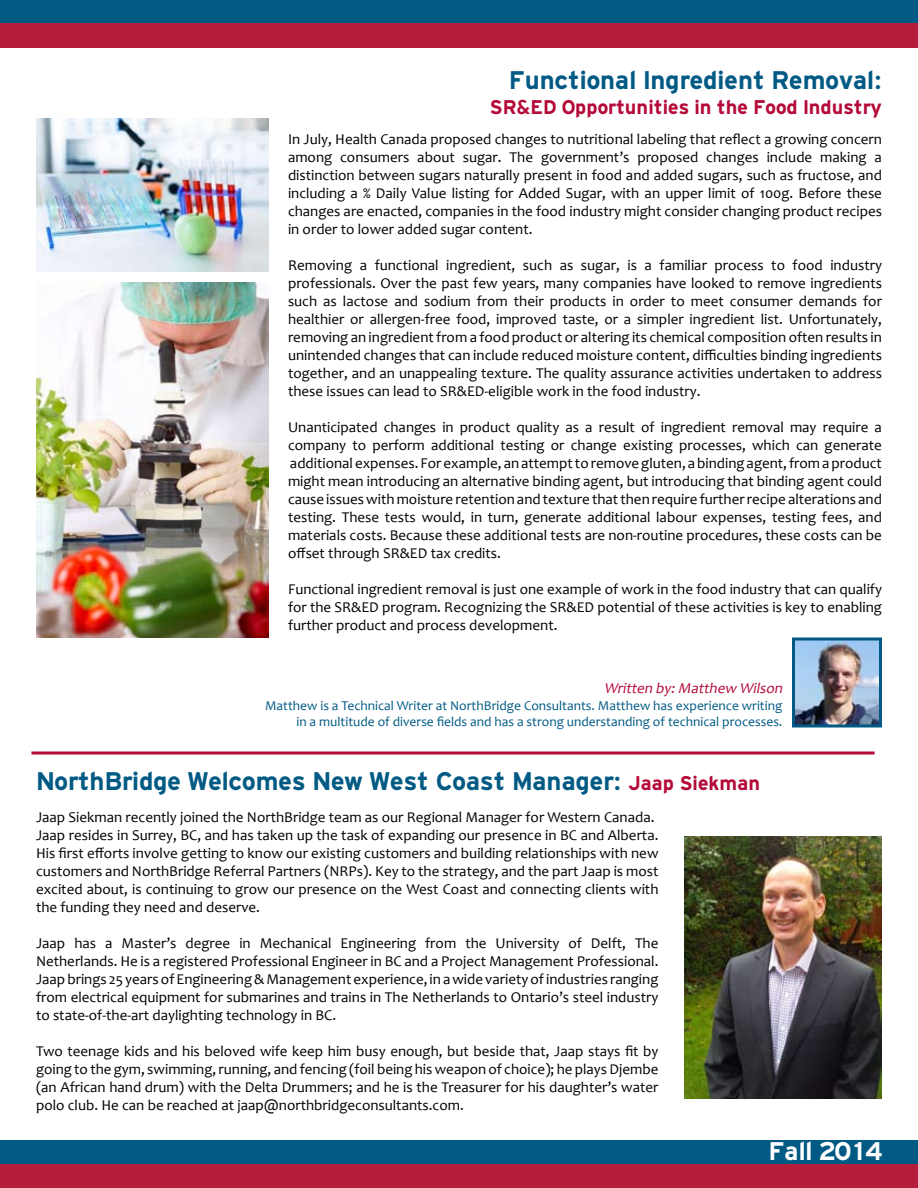
<style>
.page{position:relative;width:918px;height:1188px;background:#fff}
.page>*{position:absolute;margin:0;border:0;box-sizing:border-box;transform-origin:0 0}
.t1{font:27px "Hitthe Road";color:#005a84}
.t2{font:27px "Hitthe Road";color:#fff}
.t3{font:21px "Hitthe Road";color:#b50938}
.t4{font:15px/18px "Candara";color:#000;text-align:justify}
.t5{font:italic 15px "Candara";color:#b50938}
.t6{font:13.5px/16.2px "Candara";color:#005a84;text-align:right}
.s1{font-size:21px;color:#b50938}
</style>
<div class="page">
<div style="left:0;top:1140px;width:918px;height:25px;background:#005a84"></div>
<div style="left:0;top:1164px;width:918px;height:24px;background:#b51e3b"></div>
<div style="left:0;top:0;width:918px;height:24px;background:#005a84"></div>
<div style="left:0;top:23px;width:918px;height:25px;background:#b51e3b"></div>
<hr style="left:31px;top:752px;width:844px;height:2px;background:#b50938">
<img style="left:684px;top:837px;width:198px;height:261px">
<img style="left:796px;top:642px;width:82px;height:82px">
<div style="left:792px;top:638px;width:90px;height:90px;border:3px solid #005a84"></div>
<img style="left:36px;top:118px;width:232px;height:153px">
<img style="left:36px;top:283px;width:232px;height:355px">
<h1 class="t1" style="left:509px;top:69px;width:374px">Functional Ingredient Removal:</h1>
<h2 class="t3" style="left:489px;top:98px;width:394px">SR&amp;ED Opportunities in the Food Industry</h2>
<p class="t4" style="left:288px;top:130px;width:596px">In July, Health Canada proposed changes to nutritional labeling that reflect a growing concern among consumers about sugar. The government’s proposed changes include making a distinction between sugars naturally present in food and added sugars, such as fructose, and including a % Daily Value listing for Added Sugar, with an upper limit of 100g. Before these changes are enacted, companies in the food industry might consider changing product recipes in order to lower added sugar content.</p>
<p class="t4" style="left:288px;top:256px;width:596px">Removing a functional ingredient, such as sugar, is a familiar process to food industry professionals. Over the past few years, many companies have looked to remove ingredients such as lactose and sodium from their products in order to meet consumer demands for healthier or allergen-free food, improved taste, or a simpler ingredient list. Unfortunately, removing an ingredient from a food product or altering its chemical composition often results in unintended changes that can include reduced moisture content, difficulties binding ingredients together, and an unappealing texture. The quality assurance activities undertaken to address these issues can lead to SR&amp;ED-eligible work in the food industry.</p>
<p class="t4" style="left:288px;top:418px;width:596px">Unanticipated changes in product quality as a result of ingredient removal may require a company to perform additional testing or change existing processes, which can generate additional expenses. For example, an attempt to remove gluten, a binding agent, from a product might mean introducing an alternative binding agent, but introducing that binding agent could cause issues with moisture retention and texture that then require further recipe alterations and testing. These tests would, in turn, generate additional labour expenses, testing fees, and materials costs. Because these additional tests are non-routine procedures, these costs can be offset through SR&amp;ED tax credits.</p>
<p class="t4" style="left:288px;top:580px;width:596px">Functional ingredient removal is just one example of work in the food industry that can qualify for the SR&amp;ED program. Recognizing the SR&amp;ED potential of these activities is key to enabling further product and process development.</p>
<p class="t5" style="left:604px;top:679px;width:183px">Written by:Matthew Wilson</p>
<p class="t6" style="left:265px;top:697px;width:519px">Matthew is a Technical Writer at NorthBridge Consultants. Matthew has experience writing in a multitude of diverse fields and has a strong understanding of technical processes.</p>
<h1 class="t1" style="left:36px;top:770px;width:726px">NorthBridge Welcomes New West Coast Manager: <span class="s1">Jaap Siekman</span></h1>
<p class="t4" style="left:36px;top:808px;width:624px;text-align:left">Jaap Siekman recently joined the NorthBridge team as our Regional Manager for Western Canada.<br>Jaap resides in Surrey, BC, and has taken up the task of expanding our presence in BC and Alberta.<br>His first efforts involve getting to know our existing customers and building relationships with new customers and NorthBridge Referral Partners (NRPs). Key to the strategy, and the part Jaap is most excited about, is continuing to grow our presence on the West Coast and connecting clients with the funding they need and deserve.</p>
<p class="t4" style="left:36px;top:934px;width:624px">Jaap has a Master’s degree in Mechanical Engineering from the University of Delft, The Netherlands. He is a registered Professional Engineer in BC and a Project Management Professional.<br>Jaap brings 25 years of Engineering &amp; Management experience, in a wide variety of industries ranging from electrical equipment for submarines and trains in The Netherlands to Ontario’s steel industry to state-of-the-art daylighting technology in BC.</p>
<p class="t4" style="left:36px;top:1042px;width:624px">Two teenage kids and his beloved wife keep him busy enough, but beside that, Jaap stays fit by going to the gym, swimming, running, and fencing (foil being his weapon of choice); he plays Djembe (an African hand drum) with the Delta Drummers; and he is the Treasurer for his daughter’s water polo club. He can be reached at jaap@northbridgeconsultants.com.</p>
<h1 class="t2" style="left:769px;top:1140px;width:115px">Fall 2014</h1>
</div>
